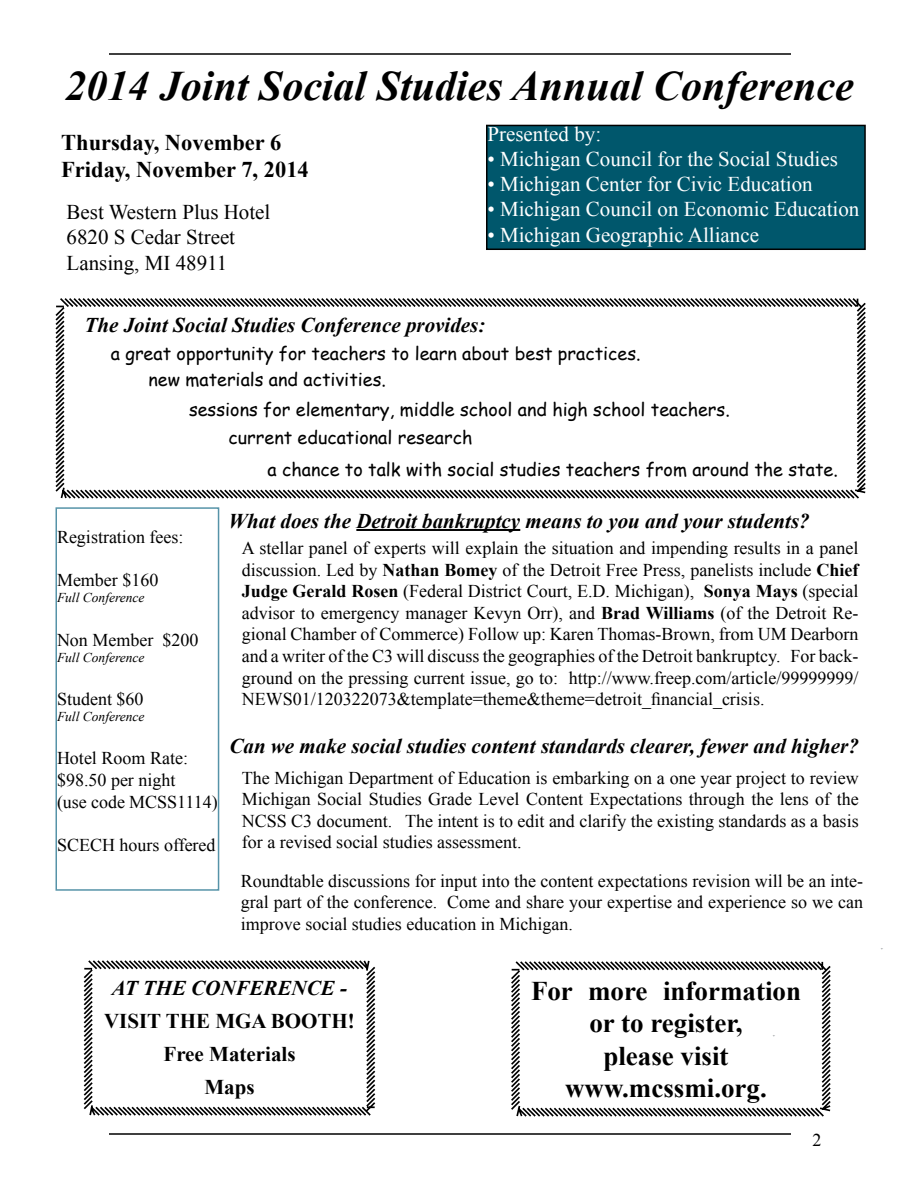
<style>
.page{position:relative;width:918px;height:1188px;background:#fff}
.page>*{position:absolute;margin:0;border:0;box-sizing:border-box;transform-origin:0 0}
.t1{font:italic 700 42px "Times New Roman";color:#000}
.t2{font:700 27px/32.4px "Times New Roman";color:#000;text-align:center}
.t3{font:700 22.5px/27px "Times New Roman";color:#000}
.t4{font:italic 700 21px "Times New Roman";color:#000}
.t5{font:21px "Times New Roman";color:#fff}
.t6{font:21px/25.2px "Times New Roman";color:#000}
.t7{font:700 21px/33px "Times New Roman";color:#000;text-align:center}
.t8{font:18px/21.6px "Times New Roman";color:#000;text-align:justify}
.t9{font:18px/26.4px "Comic Sans MS";color:#000}
.t10{font:italic 13.5px "Times New Roman";color:#000}
.s1{font-weight:700}
</style>
<div class="page">
<svg style="left:511px;top:961px;width:320px;height:156px"></svg>
<hr style="left:109px;top:1133px;width:682px;height:2px;background:#000">
<hr style="left:109px;top:53px;width:682px;height:2px;background:#000">
<svg style="left:771px;top:1033px;width:6px;height:5px"></svg>
<svg style="left:83px;top:960px;width:293px;height:156px"></svg>
<div style="left:487px;top:125px;width:378px;height:124px;background:#00576c"></div>
<div style="left:486px;top:125px;width:380px;height:125px;border:2px solid #000"></div>
<div style="left:56px;top:507px;width:163px;height:384px;border:2px solid #5693a8"></div>
<svg style="left:55px;top:298px;width:811px;height:201px"></svg>
<hr style="left:356px;top:529px;width:164px;height:2px;background:#000">
<h1 class="t1" style="left:65px;top:56px;width:790px">2014 Joint Social Studies Annual Conference</h1>
<p class="t3" style="left:61px;top:128px;width:249px">Thursday, November 6<br>Friday, November 7, 2014</p>
<p class="t6" style="left:67px;top:199px;width:205px">Best Western Plus Hotel<br>6820 S Cedar Street<br>Lansing, MI 48911</p>
<p class="t5" style="left:488px;top:120px;width:115px">Presented by:</p>
<p class="t5" style="left:488px;top:145px;width:352px">• Michigan Council for the Social Studies</p>
<p class="t5" style="left:488px;top:170px;width:327px">• Michigan Center for Civic Education</p>
<p class="t5" style="left:488px;top:195px;width:373px">• Michigan Council on Economic Education</p>
<p class="t5" style="left:488px;top:220px;width:273px">• Michigan Geographic Alliance</p>
<p class="t4" style="left:85px;top:310px;width:402px">The Joint Social Studies Conference provides:</p>
<p class="t9" style="left:149px;top:340px;width:494px;text-indent:-38px">a great opportunity for teachers to learn about best practices. new materials and activities.</p>
<p class="t9" style="left:229px;top:395px;width:503px;line-height:27.9px;text-indent:-40px">sessions for elementary, middle school and high school teachers. current educational research</p>
<p class="t9" style="left:268px;top:456px;width:572px">a chance to talk with social studies teachers from around the state.</p>
<p class="t8" style="left:57px;top:526px;width:128px">Registration fees:</p>
<p class="t8" style="left:57px;top:569px;width:103px">Member $160</p>
<p class="t10" style="left:57px;top:588px;width:89px">Full Conference</p>
<p class="t8" style="left:57px;top:628px;width:143px">Non Member $200</p>
<p class="t10" style="left:57px;top:648px;width:89px">Full Conference</p>
<p class="t8" style="left:57px;top:688px;width:88px">Student $60</p>
<p class="t10" style="left:57px;top:707px;width:89px">Full Conference</p>
<p class="t8" style="left:57px;top:747px;width:162px;text-align:left">Hotel Room Rate: $98.50 per night<br>(use code MCSS1114)</p>
<p class="t8" style="left:57px;top:834px;width:160px">SCECH hours offered</p>
<p class="t4" style="left:229px;top:506px;width:583px">What does the Detroit bankruptcy means to you and your students?</p>
<p class="t8" style="left:242px;top:537px;width:618px">A stellar panel of experts will explain the situation and impending results in a panel discussion. Led by <span class="s1">Nathan Bomey</span> of the Detroit Free Press, panelists include <span class="s1">Chief Judge Gerald Rosen</span> (Federal District Court, E.D. Michigan), <span class="s1">Sonya Mays</span> (special advisor to emergency manager Kevyn Orr), and <span class="s1">Brad Williams</span> (of the Detroit Re&shy;gional Chamber of Commerce) Follow up: Karen Thomas-Brown, from UM Dearborn and a writer of the C3 will discuss the geographies of the Detroit bankruptcy. For back&shy;ground on the pressing current issue, go to: http://www.freep.com/article/99999999/ NEWS01/120322073&amp;template=theme&amp;theme=detroit_financial_crisis.</p>
<p class="t4" style="left:229px;top:732px;width:631px">Can we make social studies content standards clearer, fewer and higher?</p>
<p class="t8" style="left:242px;top:766px;width:618px">The Michigan Department of Education is embarking on a one year project to review Michigan Social Studies Grade Level Content Expectations through the lens of the NCSS C3 document. The intent is to edit and clarify the existing standards as a basis for a revised social studies assessment.</p>
<p class="t8" style="left:241px;top:870px;width:624px">Roundtable discussions for input into the content expectations revision will be an inte&shy;gral part of the conference. Come and share your expertise and experience so we can improve social studies education in Michigan.</p>
<p class="t4" style="left:112px;top:973px;width:237px">AT THE CONFERENCE -</p>
<p class="t7" style="left:104px;top:1004px;width:27px">Visit</p>
<p class="t7" style="left:166px;top:1004px;width:16px">the</p>
<p class="t7" style="left:215px;top:1004px;width:72px">MGA booth</p>
<p class="t7" style="left:348px;top:1004px;width:8px">!</p>
<p class="t7" style="left:164px;top:1037px;width:133px">Free Materials<br>Maps</p>
<h2 class="t2" style="left:531px;top:974px;width:272px">For more information or to register,<br>please visit www.mcssmi.org.</h2>
<p class="t8" style="left:813px;top:1129px;width:10px">2</p>
</div>
